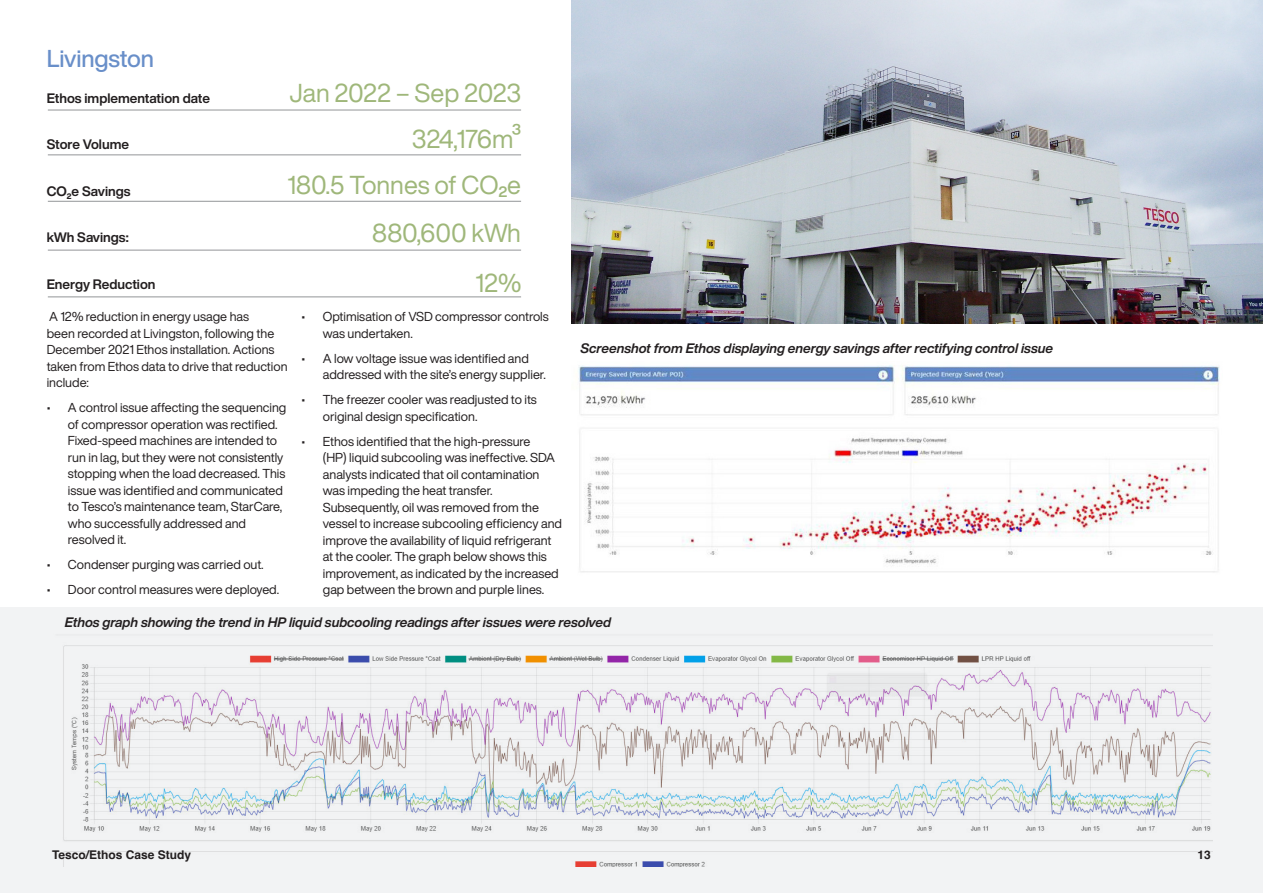
<style>
.page{position:relative;width:1263px;height:893px;background:#fff}
.page>*{position:absolute;margin:0;border:0;box-sizing:border-box;transform-origin:0 0}
.Body{font:25.5px "Helvetica Now Display";color:#9fb77a}
.Intro1{font:500 24px "Helvetica Now Display";letter-spacing:-.005em;color:#698fc9}
.Body-2{font:italic 700 13.5px "Helvetica Now Display";color:#231f20}
.Body-3{font:700 13.5px "Helvetica Now Display";color:#231f20}
.Body-4{font:12.75px/16.5px "Helvetica Now Display";color:#231f20}
.t1{font:700 12px "Helvetica";color:#231f20}
</style>
<div class="page">
<div style="left:0;top:607px;width:1263px;height:286px;background:#f2f3f4"></div>
<img style="left:572px;top:0;width:691px;height:324px">
<img style="left:63px;top:645px;width:1149px;height:222px">
<img style="left:578px;top:365px;width:642px;height:208px">
<hr style="left:48px;top:110px;width:473px;height:1px;background:#939598">
<hr style="left:48px;top:154px;width:473px;height:1px;background:#939598">
<hr style="left:48px;top:201px;width:473px;height:1px;background:#939598">
<hr style="left:48px;top:250px;width:473px;height:1px;background:#939598">
<hr style="left:48px;top:296px;width:473px;height:1px;background:#939598">
<div style="left:40px;top:838px;width:514px;height:40px;background:#f2f3f4"></div>
<svg style="left:405px;top:838px;width:808px;height:4px"></svg>
<p class="Intro1" style="left:47px;top:42px;width:109px">Livingston</p>
<p class="Body" style="left:289px;top:76px;width:233px">Jan 2022 – Sep 2023</p>
<p class="Body" style="left:412px;top:121px;width:111px">324,176m³</p>
<p class="Body" style="left:287px;top:167px;width:235px">180.5 Tonnes of CO2e</p>
<p class="Body" style="left:372px;top:216px;width:150px">880,600 kWh</p>
<p class="Body" style="left:475px;top:266px;width:48px">12%</p>
<p class="Body-4" style="left:323px;top:308px;width:227px;text-indent:-21px">• Optimisation of VSD compressor controls was undertaken.</p>
<p class="Body-4" style="left:323px;top:350px;width:224px;text-indent:-21px">• A low voltage issue was identified and addressed with the site’s energy supplier.</p>
<p class="Body-4" style="left:323px;top:391px;width:216px;text-indent:-21px">• The freezer cooler was readjusted to its original design specification.</p>
<p class="Body-4" style="left:323px;top:433px;width:241px;text-indent:-21px">• Ethos identified that the high-pressure<br>(HP) liquid subcooling was ineffective. SDA analysts indicated that oil contamination was impeding the heat transfer.<br>Subsequently, oil was removed from the vessel to increase subcooling efficiency and improve the availability of liquid refrigerant at the cooler. The graph below shows this improvement, as indicated by the increased gap between the brown and purple lines.</p>
<p class="Body-3" style="left:47px;top:89px;width:165px">Ethos implementation date</p>
<p class="Body-3" style="left:47px;top:135px;width:84px">Store Volume</p>
<p class="Body-3" style="left:47px;top:182px;width:85px">CO2e Savings</p>
<p class="Body-3" style="left:47px;top:228px;width:83px">kWh Savings:</p>
<p class="Body-3" style="left:47px;top:275px;width:110px">Energy Reduction</p>
<p class="Body-4" style="left:47px;top:308px;width:242px">A 12% reduction in energy usage has<br>been recorded at Livingston, following the December 2021 Ethos installation. Actions taken from Ethos data to drive that reduction include:</p>
<p class="Body-4" style="left:68px;top:399px;width:220px;text-indent:-21px">• A control issue affecting the sequencing of compressor operation was rectified.<br>Fixed-speed machines are intended to run in lag, but they were not consistently stopping when the load decreased. This issue was identified and communicated to Tesco’s maintenance team, StarCare, who successfully addressed and resolved it.</p>
<p class="Body-4" style="left:47px;top:556px;width:219px">• Condenser purging was carried out.</p>
<p class="Body-4" style="left:47px;top:581px;width:234px">• Door control measures were deployed.</p>
<p class="Body-2" style="left:580px;top:339px;width:474px">Screenshot from Ethos displaying energy savings after rectifying control issue</p>
<p class="Body-2" style="left:65px;top:613px;width:548px">Ethos graph showing the trend in HP liquid subcooling readings after issues were resolved</p>
<p class="t1" style="left:52px;top:848px;width:141px">Tesco/Ethos Case Study</p>
<p class="t1" style="left:1197px;top:848px;width:15px">13</p>
</div>
